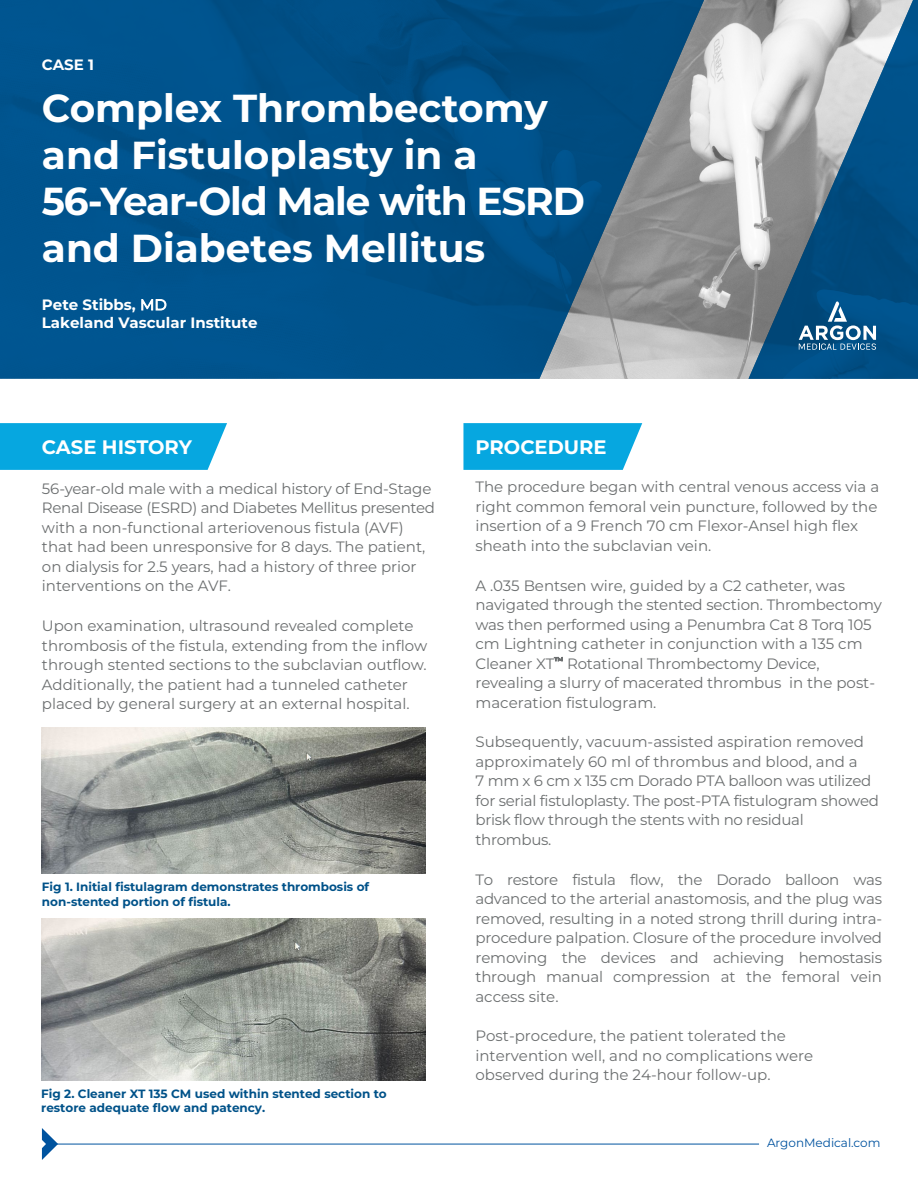
<style>
.page{position:relative;width:918px;height:1188px;background:#fff}
.page>*{position:absolute;margin:0;border:0;box-sizing:border-box;transform-origin:0 0}
.t1{font:700 39px/46.8px "Montserrat";color:#fff}
.t2{font:700 19.5px "Montserrat";color:#fff}
.t3{font:15px/19.5px "Montserrat";color:#6c6f70}
.t4{font:15px/19.5px "Montserrat";letter-spacing:-.02em;color:#6c6f70}
.t5{font:700 15px/18px "Montserrat";color:#fff}
.t6{font:700 12px/14.4px "Montserrat";color:#005289}
.t7{font:12px "Montserrat";color:#00539f}
.s1{font-weight:400}
</style>
<div class="page">
<img style="left:707px;top:0;width:42px;height:379px">
<svg style="left:0;top:0;width:707px;height:379px;background:#135a8b"></svg>
<hr style="left:50px;top:1144px;width:709px;height:1px;background:#00539f">
<svg style="left:42px;top:1128px;width:16px;height:32px"></svg>
<svg style="left:749px;top:0;width:169px;height:379px;background:#6085a0"></svg>
<svg style="left:799px;top:301px;width:77px;height:49px;background:#39749d"></svg>
<svg style="left:463px;top:423px;width:179px;height:47px;background:#14ace1"></svg>
<svg style="left:0;top:423px;width:227px;height:47px;background:#11abe1"></svg>
<img style="left:42px;top:728px;width:384px;height:145px">
<img style="left:41px;top:918px;width:385px;height:162px">
<p class="t5" style="left:42px;top:55px;width:54px">CASE 1</p>
<p class="t1" style="left:42px;top:84px;width:545px">Complex Thrombectomy and Fistuloplasty in a<br>56-Year-Old Male with ESRD and Diabetes Mellitus</p>
<p class="t5" style="left:42px;top:295px;width:217px">Pete Stibbs, <span class="s1">MD<br></span>Lakeland Vascular Institute</p>
<p class="t2" style="left:42px;top:434px;width:152px">CASE HISTORY</p>
<p class="t3" style="left:42px;top:478px;width:395px">56-year-old male with a medical history of End-Stage Renal Disease (ESRD) and Diabetes Mellitus presented with a non-functional arteriovenous fistula (AVF) that had been unresponsive for 8 days. The patient, on dialysis for 2.5 years, had a history of three prior interventions on the AVF.</p>
<p class="t3" style="left:42px;top:616px;width:387px">Upon examination, ultrasound revealed complete thrombosis of the fistula, extending from the inflow through stented sections to the subclavian outflow.<br>Additionally, the patient had a tunneled catheter placed by general surgery at an external hospital.</p>
<p class="t6" style="left:42px;top:880px;width:329px">Fig 1. Initial fistulagram demonstrates thrombosis of non-stented portion of fistula.</p>
<p class="t6" style="left:41px;top:1086px;width:347px">Fig 2. Cleaner XT 135 CM used within stented section to restore adequate flow and patency.</p>
<p class="t2" style="left:475px;top:434px;width:133px">PROCEDURE</p>
<p class="t3" style="left:475px;top:477px;width:405px">The procedure began with central venous access via a right common femoral vein puncture, followed by the insertion of a 9 French 70 cm Flexor-Ansel high flex sheath into the subclavian vein.</p>
<p class="t3" style="left:475px;top:575px;width:408px">A .035 Bentsen wire, guided by a C2 catheter, was navigated through the stented section. Thrombectomy was then performed using a Penumbra Cat 8 Torq 105 cm Lightning catheter in conjunction with a 135 cm Cleaner XT<sup>™</sup> Rotational Thrombectomy Device, revealing a slurry of macerated thrombus in the post&shy;maceration fistulogram.</p>
<p class="t4" style="left:475px;top:732px;width:405px">Subsequently, vacuum-assisted aspiration removed approximately 60 ml of thrombus and blood, and a<br>7 mm x 6 cm x 135 cm Dorado PTA balloon was utilized for serial fistuloplasty. The post-PTA fistulogram showed brisk flow through the stents with no residual thrombus.</p>
<p class="t3" style="left:475px;top:869px;width:408px;text-align:justify">To restore fistula flow, the Dorado balloon was advanced to the arterial anastomosis, and the plug was removed, resulting in a noted strong thrill during intra&shy;procedure palpation. Closure of the procedure involved removing the devices and achieving hemostasis through manual compression at the femoral vein access site.</p>
<p class="t3" style="left:475px;top:1026px;width:339px">Post-procedure, the patient tolerated the intervention well, and no complications were observed during the 24-hour follow-up.</p>
<p class="t7" style="left:767px;top:1134px;width:115px">ArgonMedical.com</p>
</div>
